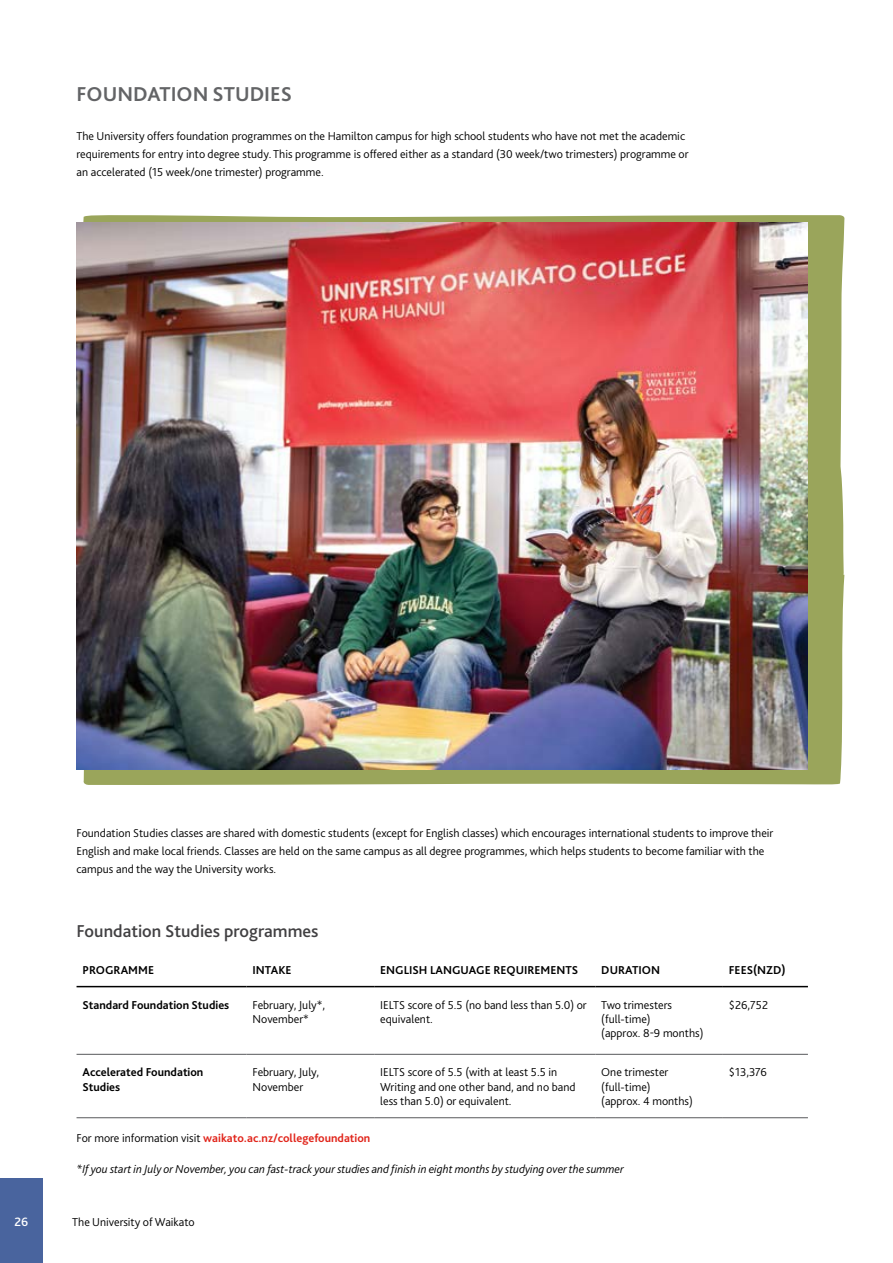
<style>
.page{position:relative;width:893px;height:1263px;background:#fff}
.page>*{position:absolute;margin:0;border:0;box-sizing:border-box;transform-origin:0 0}
.t1{font:700 21px "Bliss Pro";color:#636466}
.t2{font:500 18px "Bliss Pro";color:#414042}
.t3{font:500 12.75px "Bliss Pro";color:#fff}
.t4{font:300 12px/14.4px "Bliss Pro";color:#000}
.t5{font:700 12px/14.4px "Bliss Pro";color:#000}
.t6{font:italic 300 12px "Bliss Pro";color:#000}
.t7{font:700 12px "Bliss Pro";color:#e1251b}
.s1{font-weight:300;color:#000}
</style>
<div class="page">
<svg style="left:82px;top:215px;width:763px;height:570px;background:#a0aa68"></svg>
<img style="left:77px;top:222px;width:731px;height:547px">
<hr style="left:77px;top:1054px;width:170px;height:1px;background:#58595b">
<hr style="left:247px;top:1054px;width:127px;height:1px;background:#58595b">
<hr style="left:374px;top:1054px;width:221px;height:1px;background:#58595b">
<hr style="left:595px;top:1054px;width:128px;height:1px;background:#58595b">
<hr style="left:723px;top:1054px;width:85px;height:1px;background:#58595b">
<hr style="left:77px;top:1117px;width:170px;height:1px;background:#58595b">
<hr style="left:247px;top:1117px;width:127px;height:1px;background:#58595b">
<hr style="left:374px;top:1117px;width:221px;height:1px;background:#58595b">
<hr style="left:595px;top:1117px;width:128px;height:1px;background:#58595b">
<hr style="left:723px;top:1117px;width:85px;height:1px;background:#58595b">
<hr style="left:77px;top:986px;width:170px;height:1px;background:#000">
<hr style="left:247px;top:986px;width:127px;height:1px;background:#000">
<hr style="left:374px;top:986px;width:221px;height:1px;background:#000">
<hr style="left:595px;top:986px;width:128px;height:1px;background:#000">
<hr style="left:723px;top:986px;width:85px;height:1px;background:#000">
<div style="left:0;top:1178px;width:43px;height:85px;background:#49649e"></div>
<h1 class="t1" style="left:77px;top:81px;width:217px">FOUNDATION STUDIES</h1>
<p class="t4" style="left:77px;top:127px;width:613px;line-height:18px">The University offers foundation programmes on the Hamilton campus for high school students who have not met the academic requirements for entry into degree study. This programme is offered either as a standard (30 week/two trimesters) programme or an accelerated (15 week/one trimester) programme.</p>
<p class="t4" style="left:77px;top:823px;width:698px;line-height:18px">Foundation Studies classes are shared with domestic students (except for English classes) which encourages international students to improve their<br>English and make local friends. Classes are held on the same campus as all degree programmes, which helps students to become familiar with the campus and the way the University works.</p>
<h2 class="t2" style="left:77px;top:920px;width:243px">Foundation Studies programmes</h2>
<p class="t5" style="left:83px;top:963px;width:73px">PROGRAMME</p>
<p class="t5" style="left:253px;top:963px;width:40px">INTAKE</p>
<p class="t5" style="left:380px;top:963px;width:199px">ENGLISH LANGUAGE REQUIREMENTS</p>
<p class="t5" style="left:601px;top:963px;width:60px">DURATION</p>
<p class="t5" style="left:729px;top:963px;width:58px">FEES(NZD)</p>
<p class="t5" style="left:83px;top:997px;width:148px">Standard Foundation Studies</p>
<p class="t4" style="left:253px;top:997px;width:74px">February, July*,<br>November*</p>
<p class="t4" style="left:380px;top:997px;width:208px">IELTS score of 5.5 (no band less than 5.0) or equivalent.</p>
<p class="t4" style="left:601px;top:997px;width:104px">Two trimesters (full-time)<br>(approx. 8-9 months)</p>
<p class="t4" style="left:729px;top:997px;width:41px">$26,752</p>
<p class="t5" style="left:83px;top:1065px;width:122px">Accelerated Foundation<br>Studies</p>
<p class="t4" style="left:253px;top:1065px;width:68px">February, July,<br>November</p>
<p class="t4" style="left:380px;top:1065px;width:197px">IELTS score of 5.5 (with at least 5.5 in<br>Writing and one other band, and no band less than 5.0) or equivalent.</p>
<p class="t4" style="left:601px;top:1065px;width:93px">One trimester (full-time)<br>(approx. 4 months)</p>
<p class="t4" style="left:729px;top:1065px;width:39px">$13,376</p>
<p class="t7" style="left:77px;top:1130px;width:295px"><span class="s1">For more information visit</span> waikato.ac.nz/collegefoundation</p>
<p class="t6" style="left:77px;top:1162px;width:549px">*If you start in July or November, you can fast-track your studies and finish in eight months by studying over the summer</p>
<p class="t3" style="left:14px;top:1214px;width:15px">26</p>
<p class="t4" style="left:72px;top:1214px;width:124px">The University of Waikato</p>
</div>
